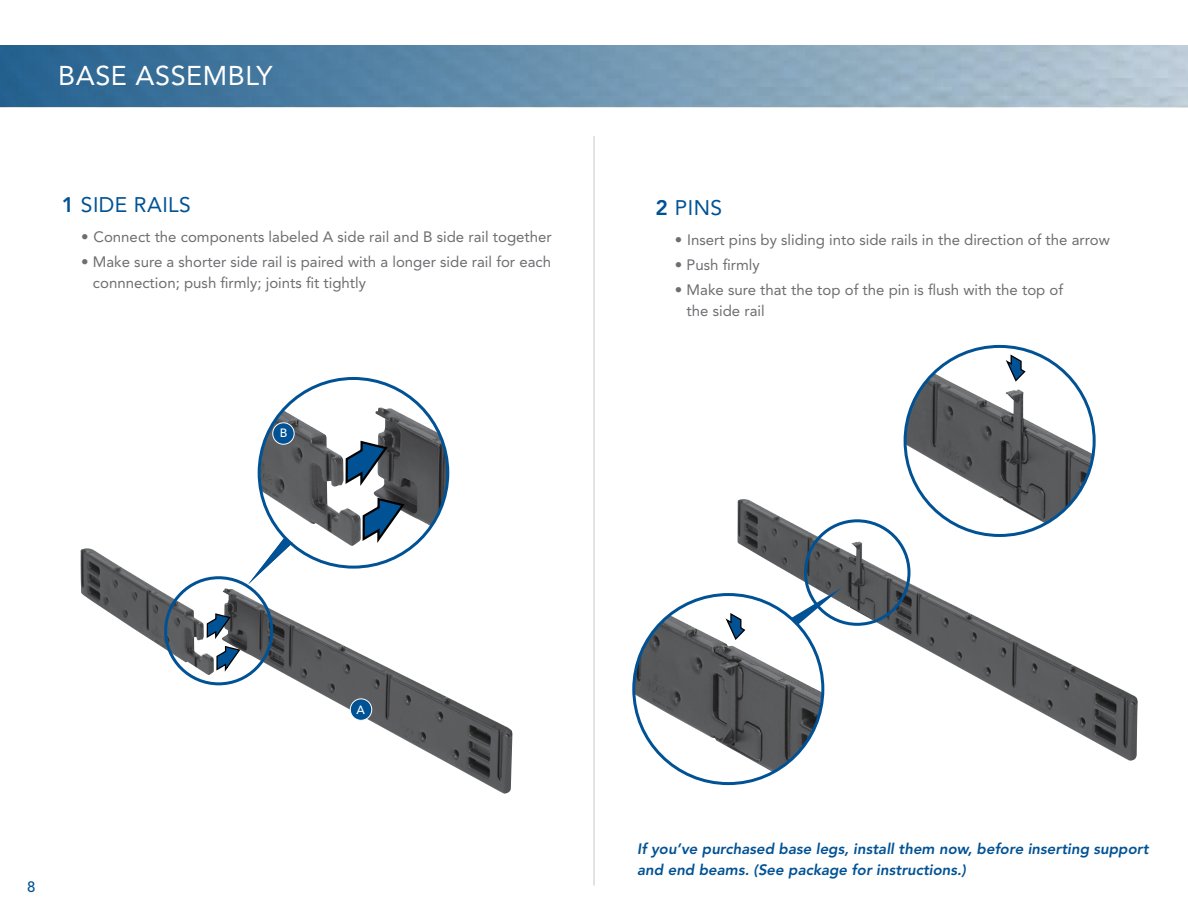
<style>
.page{position:relative;width:1188px;height:918px;background:#fff}
.page>*{position:absolute;margin:0;border:0;box-sizing:border-box;transform-origin:0 0}
.t1{font:27px "Avenir LT Std";color:#fff}
.t2{font:21px "Avenir";letter-spacing:.02em;color:#005295}
.t3{font:15px/21px "Avenir";color:#6d6e71}
.t4{font:italic 800 15px/21px "Avenir LT Std";color:#005295}
.t5{font:500 15px "Avenir";color:#005295}
.t6{font:500 12px "Avenir";color:#fff}
.s1{font-weight:800}
</style>
<div class="page">
<div style="left:0;top:45px;width:1188px;height:62px;background:linear-gradient(to right,#23608e,#bdccd6)"></div>
<hr style="left:594px;top:136px;width:1px;height:750px;background:#c7c8ca">
<img style="left:905px;top:373px;width:187px;height:126px">
<svg style="left:1003px;top:354px;width:25px;height:30px"></svg>
<img style="left:738px;top:499px;width:400px;height:262px">
<svg style="left:790px;top:587px;width:52px;height:39px"></svg>
<svg style="left:634px;top:595px;width:189px;height:189px"></svg>
<img style="left:634px;top:615px;width:189px;height:157px">
<svg style="left:723px;top:613px;width:25px;height:29px"></svg>
<div style="left:804px;top:519px;width:107px;height:107px;border:3px solid #005295;border-radius:50%"></div>
<img style="left:375px;top:407px;width:73px;height:119px">
<img style="left:259px;top:410px;width:83px;height:136px">
<svg style="left:342px;top:438px;width:66px;height:112px"></svg>
<svg style="left:248px;top:537px;width:45px;height:47px"></svg>
<img style="left:81px;top:548px;width:130px;height:127px">
<img style="left:222px;top:588px;width:291px;height:206px">
<svg style="left:204px;top:612px;width:39px;height:64px"></svg>
<div style="left:350px;top:699px;width:22px;height:21px;background:#005295;border-radius:50%"></div>
<div style="left:350px;top:699px;width:22px;height:22px;border:1px solid #fff;border-radius:50%"></div>
<div style="left:273px;top:423px;width:21px;height:21px;background:#005295;border-radius:50%"></div>
<div style="left:272px;top:422px;width:23px;height:23px;border:1px solid #fff;border-radius:50%"></div>
<div style="left:164px;top:576px;width:109px;height:109px;border:3px solid #005295;border-radius:50%"></div>
<h1 class="t1" style="left:58px;top:60px;width:18px">BASE</h1>
<h1 class="t1" style="left:136px;top:60px;width:19px">ASSEMBLY</h1>
<h2 class="t2" style="left:62px;top:193px;width:131px"><span class="s1">1</span> side rails</h2>
<p class="t3" style="left:81px;top:226px;width:472px">• Connect the components labeled A side rail and B side rail together</p>
<p class="t3" style="left:93px;top:252px;width:460px;text-indent:-12px">• Make sure a shorter side rail is paired with a longer side rail for each connnection; push firmly; joints fit tightly</p>
<p class="t6" style="left:280px;top:426px;width:9px">B</p>
<h2 class="t2" style="left:656px;top:195px;width:68px"><span class="s1">2</span> pins</h2>
<p class="t3" style="left:675px;top:229px;width:436px">• I nsert pins by sliding into side rails in the direction of the arrow</p>
<p class="t3" style="left:675px;top:254px;width:86px">• Push firmly</p>
<p class="t3" style="left:687px;top:280px;width:378px;text-indent:-12px">• Make sure that the top of the pin is flush with the top of the side rail</p>
<p class="t5" style="left:27px;top:878px;width:10px">8</p>
<p class="t6" style="left:357px;top:702px;width:10px">A</p>
<p class="t4" style="left:637px;top:839px;width:513px">If you’ve purchased base legs, install them now, before inserting support and end beams. (See package for instructions.)</p>
</div>
